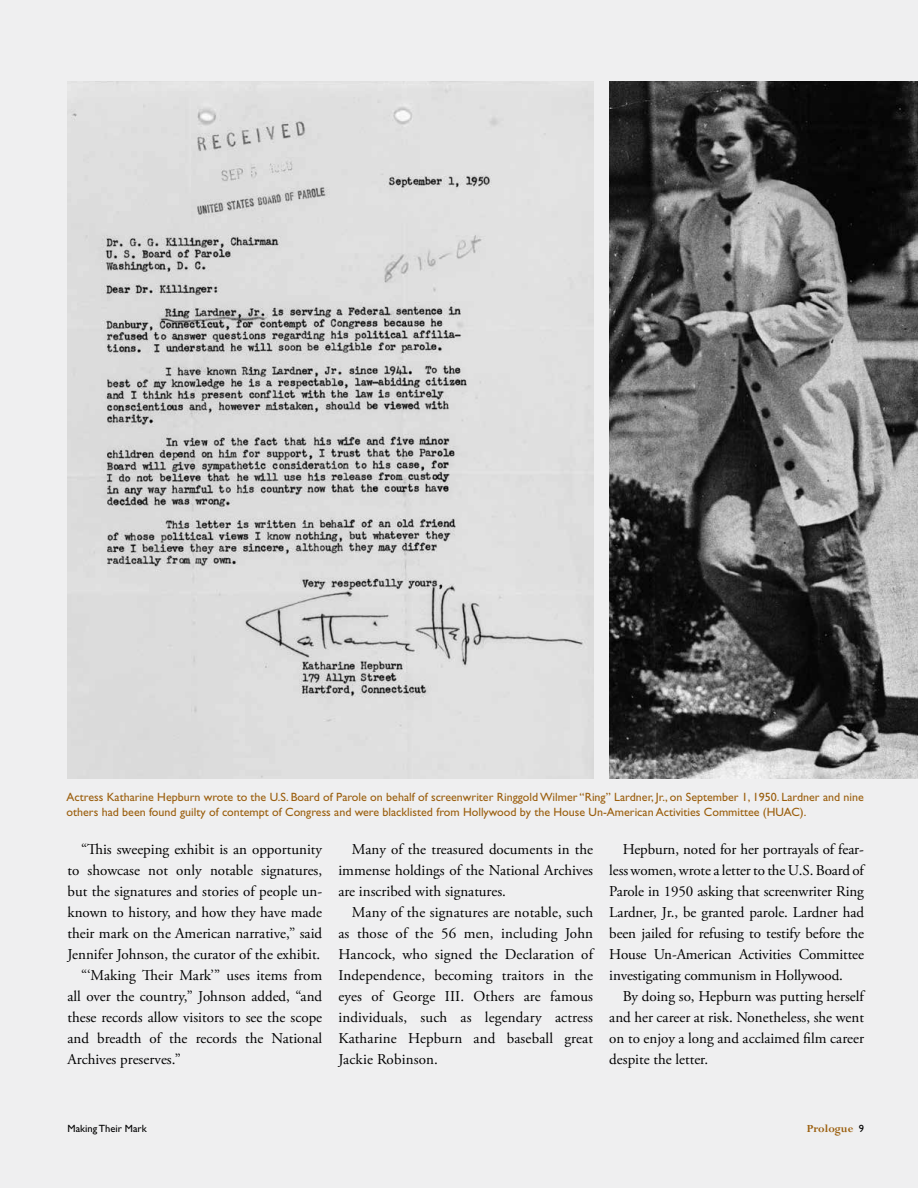
<style>
.page{position:relative;width:918px;height:1188px;background:#efeff0}
.page>*{position:absolute;margin:0;border:0;box-sizing:border-box;transform-origin:0 0}
.t1{font:15px/21px "Adobe Garamond Pro";color:#000;text-align:justify}
.t2{font:12px/15px "Gill Sans Std";color:#9b5f0e}
.t3{font:700 12px "Perpetua Std";color:#9b5f0e}
.t4{font:10.5px "Gill Sans Std";color:#000}
.s1{font-family:"Gill Sans Std";font-weight:400;font-size:10.5px;color:#000}
</style>
<div class="page">
<img style="left:68px;top:81px;width:526px;height:698px">
<img style="left:609px;top:81px;width:309px;height:698px">
<p class="t2" style="left:67px;top:789px;width:799px">Actress Katharine Hepburn wrote to the U.S. Board of Parole on behalf of screenwriter Ringgold Wilmer “Ring” Lardner, Jr., on September 1, 1950. Lardner and nine others had been found guilty of contempt of Congress and were blacklisted from Hollywood by the House Un-American Activities Committee (HUAC).</p>
<p class="t1" style="left:68px;top:839px;width:256px;text-indent:14px">“This sweeping exhibit is an opportunity to showcase not only notable signatures, but the signatures and stories of people un&shy;known to history, and how they have made their mark on the American narrative,’’ said Jennifer Johnson, the curator of the exhibit.</p>
<p class="t1" style="left:68px;top:965px;width:256px;text-indent:14px">“‘Making Their Mark’” uses items from all over the country,” Johnson added, “and these records allow visitors to see the scope and breadth of the records the National Archives preserves.”</p>
<p class="t1" style="left:609px;top:839px;width:256px;text-indent:14px">Hepburn, noted for her portrayals of fear&shy;less women, wrote a letter to the U.S. Board of Parole in 1950 asking that screenwriter Ring Lardner, Jr., be granted parole. Lardner had been jailed for refusing to testify before the House Un-American Activities Committee investigating communism in Hollywood.</p>
<p class="t1" style="left:609px;top:986px;width:256px;text-indent:14px">By doing so, Hepburn was putting herself and her career at risk. Nonetheless, she went on to enjoy a long and acclaimed film career despite the letter.</p>
<p class="t1" style="left:338px;top:839px;width:256px;text-indent:13px">Many of the treasured documents in the immense holdings of the National Archives are inscribed with signatures.</p>
<p class="t1" style="left:338px;top:902px;width:256px;text-indent:13px">Many of the signatures are notable, such as those of the 56 men, including John Hancock, who signed the Declaration of Independence, becoming traitors in the eyes of George III. Others are famous individuals, such as legendary actress Katharine Hepburn and baseball great Jackie Robinson.</p>
<p class="t4" style="left:68px;top:1122px;width:81px">Making Their Mark</p>
<p class="t3" style="left:807px;top:1123px;width:59px">Prologue <span class="s1">9</span></p>
</div>
